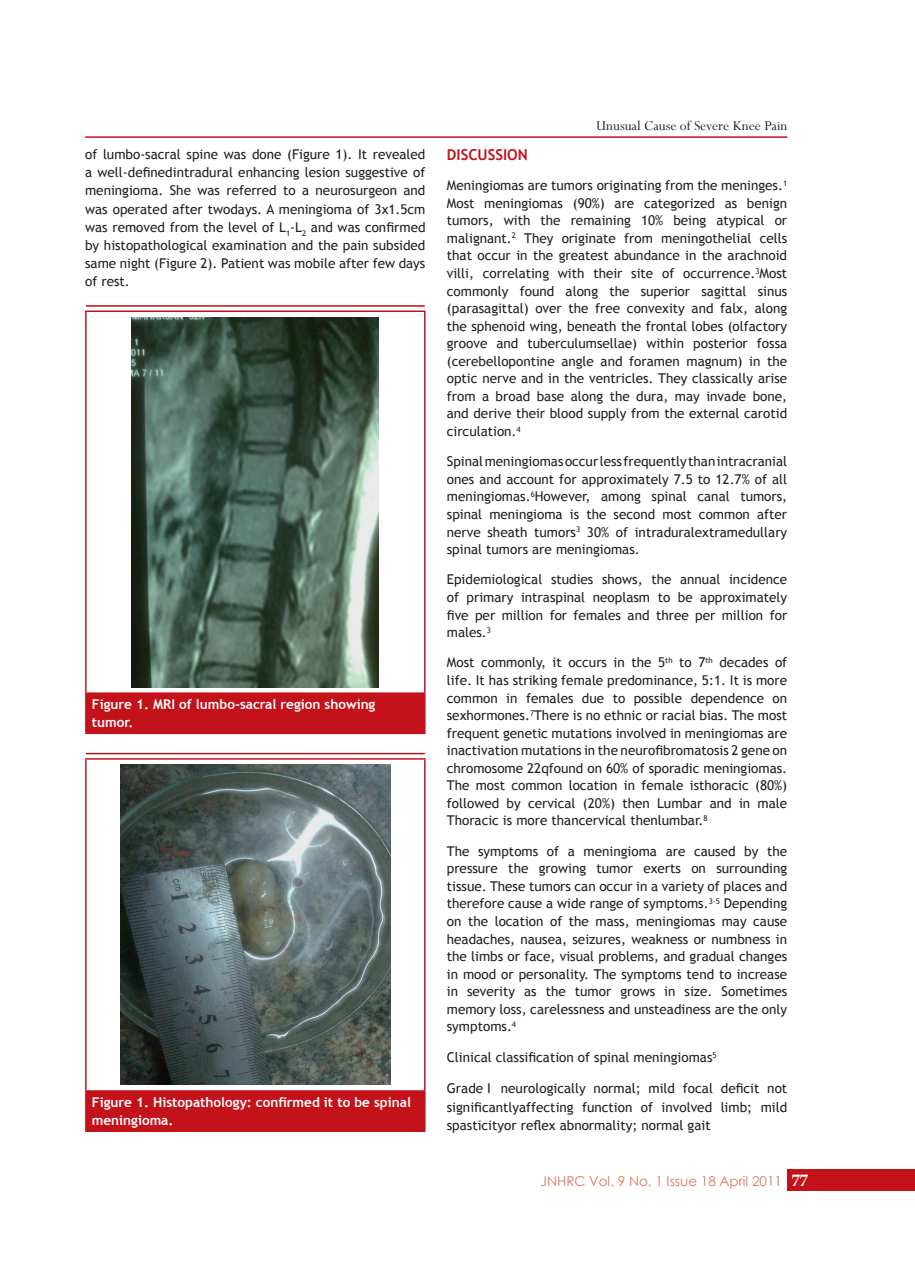
<style>
.page{position:relative;width:915px;height:1276px;background:#fff}
.page>*{position:absolute;margin:0;border:0;box-sizing:border-box;transform-origin:0 0}
.t1{font:15px "Perpetua";color:#231f20}
.t2{font:700 15px "Trebuchet MS";color:#c4121a}
.t3{font:13.5px/17.5px "Trebuchet MS";color:#231f20;text-align:justify}
.t4{font:700 13.5px/18.1px "Trebuchet MS";color:#fff}
.t5{font:13.5px "Century Gothic";color:#d9755a}
.s1{font-family:"Book Antiqua";font-weight:700;font-size:16.5px;color:#fff}
</style>
<div class="page">
<hr style="left:85px;top:136px;width:702px;height:2px;background:#c4121a">
<div style="left:787px;top:1169px;width:127px;height:22px;background:#c4121a"></div>
<div style="left:86px;top:693px;width:338px;height:40px;background:#c4121a"></div>
<hr style="left:86px;top:305px;width:338px;height:2px;background:#c4121a">
<hr style="left:85px;top:310px;width:340px;height:2px;background:#c4121a">
<hr style="left:85px;top:312px;width:2px;height:380px;background:#c4121a">
<hr style="left:424px;top:312px;width:1px;height:380px;background:#c4121a">
<hr style="left:85px;top:692px;width:340px;height:2px;background:#c4121a">
<hr style="left:85px;top:694px;width:2px;height:38px;background:#c4121a">
<hr style="left:424px;top:694px;width:1px;height:38px;background:#c4121a">
<hr style="left:85px;top:732px;width:340px;height:2px;background:#c4121a">
<img style="left:132px;top:317px;width:246px;height:370px">
<div style="left:86px;top:1091px;width:338px;height:40px;background:#c4121a"></div>
<hr style="left:86px;top:753px;width:338px;height:1px;background:#c4121a">
<hr style="left:85px;top:758px;width:340px;height:1px;background:#c4121a">
<hr style="left:85px;top:759px;width:2px;height:331px;background:#c4121a">
<hr style="left:424px;top:759px;width:1px;height:331px;background:#c4121a">
<hr style="left:85px;top:1090px;width:340px;height:1px;background:#c4121a">
<hr style="left:85px;top:1091px;width:2px;height:39px;background:#c4121a">
<hr style="left:424px;top:1091px;width:1px;height:39px;background:#c4121a">
<hr style="left:85px;top:1130px;width:340px;height:2px;background:#c4121a">
<img style="left:120px;top:765px;width:270px;height:320px">
<p class="t3" style="left:85px;top:145px;width:342px;line-height:18.3px">of lumbo-sacral spine was done (Figure 1). It revealed a well-definedintradural enhancing lesion suggestive of meningioma. She was referred to a neurosurgeon and was operated after twodays. A meningioma of 3x1.5cm was removed from the level of L<sub>1</sub>-L<sub>2</sub> and was confirmed by histopathological examination and the pain subsided same night (Figure 2). Patient was mobile after few days of rest.</p>
<p class="t4" style="left:92px;top:695px;width:285px">Figure 1. MRI of lumbo-sacral region showing tumor.</p>
<p class="t4" style="left:92px;top:1093px;width:320px">Figure 1. Histopathology: confirmed it to be spinal meningioma.</p>
<p class="t1" style="left:596px;top:117px;width:192px">Unusual Cause of Severe Knee Pain</p>
<p class="t2" style="left:446px;top:146px;width:82px">DISCUSSION</p>
<p class="t3" style="left:446px;top:177px;width:342px">Meningiomas are tumors originating from the meninges.<sup>1<br></sup>Most meningiomas (90%) are categorized as benign tumors, with the remaining 10% being atypical or malignant.<sup>2</sup> They originate from meningothelial cells that occur in the greatest abundance in the arachnoid villi, correlating with their site of occurrence.<sup>3</sup>Most commonly found along the superior sagittal sinus (parasagittal) over the free convexity and falx, along the sphenoid wing, beneath the frontal lobes (olfactory groove and tuberculumsellae) within posterior fossa (cerebellopontine angle and foramen magnum) in the optic nerve and in the ventricles. They classically arise from a broad base along the dura, may invade bone, and derive their blood supply from the external carotid circulation.<sup>4</sup></p>
<p class="t3" style="left:446px;top:453px;width:342px">Spinal meningiomas occur less frequently than intracranial ones and account for approximately 7.5 to 12.7% of all meningiomas.<sup>6</sup>However, among spinal canal tumors, spinal meningioma is the second most common after nerve sheath tumors<sup>3</sup> 30% of intraduralextramedullary spinal tumors are meningiomas.</p>
<p class="t3" style="left:446px;top:571px;width:342px">Epidemiological studies shows, the annual incidence of primary intraspinal neoplasm to be approximately five per million for females and three per million for males.<sup>3</sup></p>
<p class="t3" style="left:446px;top:654px;width:342px">Most commonly, it occurs in the 5<sup>th</sup> to 7<sup>th</sup> decades of life. It has striking female predominance, 5:1. It is more common in females due to possible dependence on sexhormones.<sup>7</sup>There is no ethnic or racial bias. The most frequent genetic mutations involved in meningiomas are inactivation mutations in the neurofibromatosis 2 gene on chromosome 22qfound on 60% of sporadic meningiomas.<br>The most common location in female isthoracic (80%) followed by cervical (20%) then Lumbar and in male Thoracic is more thancervical thenlumbar.<sup>8</sup></p>
<p class="t3" style="left:446px;top:842px;width:342px">The symptoms of a meningioma are caused by the pressure the growing tumor exerts on surrounding tissue. These tumors can occur in a variety of places and therefore cause a wide range of symptoms.<sup>3-5</sup> Depending on the location of the mass, meningiomas may cause headaches, nausea, seizures, weakness or numbness in the limbs or face, visual problems, and gradual changes in mood or personality. The symptoms tend to increase in severity as the tumor grows in size. Sometimes memory loss, carelessness and unsteadiness are the only symptoms.<sup>4</sup></p>
<p class="t3" style="left:446px;top:1048px;width:271px">Clinical classification of spinal meningiomas<sup>5</sup></p>
<p class="t3" style="left:446px;top:1079px;width:342px;line-height:18.3px">Grade I neurologically normal; mild focal deficit not significantlyaffecting function of involved limb; mild spasticityor reflex abnormality; normal gait</p>
<p class="t5" style="left:540px;top:1172px;width:269px">JNHRC Vol. 9 No. 1 Issue 18 April 2011 <span class="s1">77</span></p>
</div>
